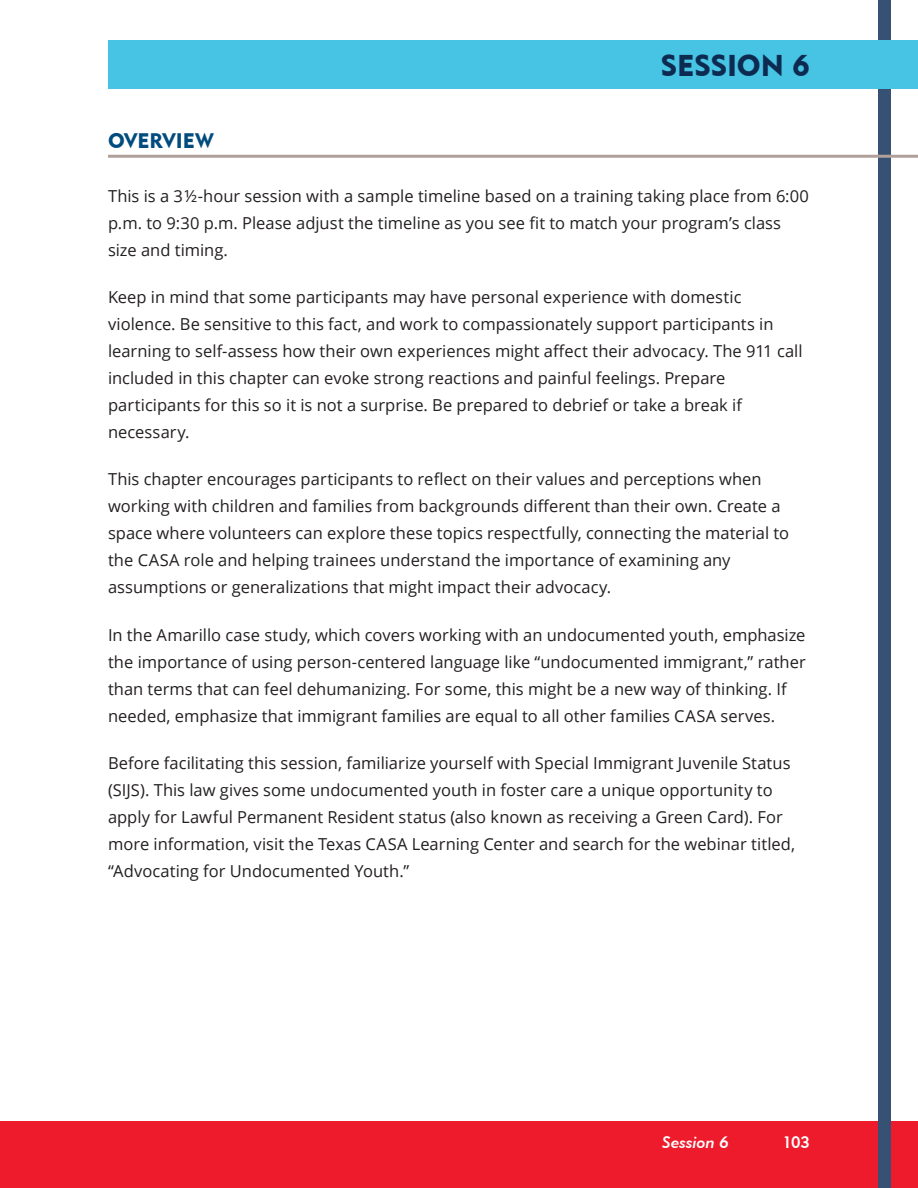
<style>
.page{position:relative;width:918px;height:1188px;background:#fff}
.page>*{position:absolute;margin:0;border:0;box-sizing:border-box;transform-origin:0 0}
.Chapter_Heading{font:30px "Geometric 415 BT Black A";letter-spacing:-.005em;color:#0d2b51}
.Right_Activity{font:21px "Geometric 415 BT Black A";letter-spacing:.005em;color:#014b7e}
.t1{font:16.5px/27px "Open Sans";color:#231f20}
.t2{font:16.5px "Geometric 415 BT Medium Italic A";color:#fff}
.t3{font:16.5px "Geometric 415 BT Medium A";color:#fff}
</style>
<div class="page">
<div style="left:0;top:1121px;width:918px;height:67px;background:#ee1b2c"></div>
<div style="left:878px;top:0;width:13px;height:1188px;background:#365173"></div>
<div style="left:108px;top:40px;width:810px;height:49px;background:#47c3e3"></div>
<hr style="left:108px;top:155px;width:810px;height:3px;background:#b0a099">
<p class="Right_Activity" style="left:108px;top:128px;width:107px">OVERVIEW</p>
<p class="Chapter_Heading" style="left:661px;top:47px;width:151px">SESSION 6</p>
<p class="t1" style="left:108px;top:182px;width:703px">This is a 3 ½-hour session with a sample timeline based on a training taking place from 6:00 p.m. to 9:30 p.m. Please adjust the timeline as you see fit to match your program’s class size and timing.</p>
<p class="t1" style="left:108px;top:283px;width:696px">Keep in mind that some participants may have personal experience with domestic violence. Be sensitive to this fact, and work to compassionately support participants in learning to self-assess how their own experiences might affect their advocacy. The 911 call included in this chapter can evoke strong reactions and painful feelings. Prepare participants for this so it is not a surprise. Be prepared to debrief or take a break if necessary.</p>
<p class="t1" style="left:108px;top:466px;width:683px">This chapter encourages participants to reflect on their values and perceptions when working with children and families from backgrounds different than their own. Create a space where volunteers can explore these topics respectfully, connecting the material to the CASA role and helping trainees understand the importance of examining any assumptions or generalizations that might impact their advocacy.</p>
<p class="t1" style="left:108px;top:621px;width:699px">In the Amarillo case study, which covers working with an undocumented youth, emphasize the importance of using person-centered language like “undocumented immigrant,” rather than terms that can feel dehumanizing. For some, this might be a new way of thinking. If needed, emphasize that immigrant families are equal to all other families CASA serves.</p>
<p class="t1" style="left:108px;top:749px;width:689px">Before facilitating this session, familiarize yourself with Special Immigrant Juvenile Status (SIJS). This law gives some undocumented youth in foster care a unique opportunity to apply for Lawful Permanent Resident status (also known as receiving a Green Card). For more information, visit the Texas CASA Learning Center and search for the webinar titled, “Advocating for Undocumented Youth.”</p>
<p class="t2" style="left:662px;top:1132px;width:68px">Session 6</p>
<p class="t3" style="left:783px;top:1132px;width:29px">103</p>
</div>
